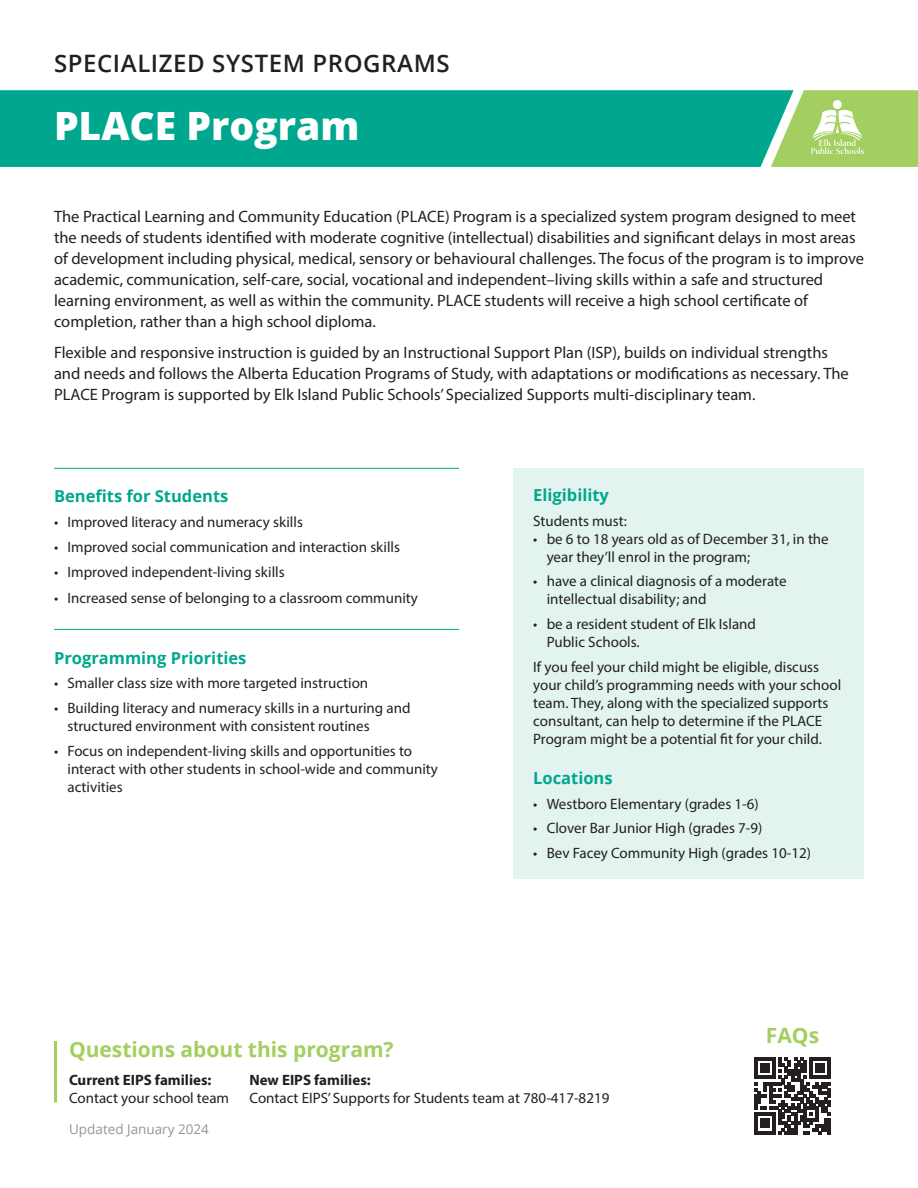
<style>
.page{position:relative;width:918px;height:1188px;background:#fff}
.page>*{position:absolute;margin:0;border:0;box-sizing:border-box;transform-origin:0 0}
.t1{font:800 39px "Open Sans";color:#fff}
.t2{font:600 24px "Open Sans";letter-spacing:.025em;color:#231f20}
.t3{font:700 21px "Open Sans";color:#a2cf5f}
.Intro{font:16.5px/21px "Myriad Pro";color:#231f20}
.Category__line{font:700 16.5px "Open Sans";color:#00a78e}
.Category{font:700 16.5px "Open Sans";color:#00a78e}
.t4{font:15px/18px "Myriad Pro";color:#231f20}
.t5{font:700 15px "Myriad Pro";color:#231f20}
.t6{font:13.5px "Open Sans";color:#939598}
</style>
<div class="page">
<div style="left:0;top:90px;width:771px;height:77px;background:#00a78e"></div>
<svg style="left:771px;top:90px;width:147px;height:77px;background:#a7d378"></svg>
<hr style="left:54px;top:1041px;width:3px;height:32px;background:#a2cf5f">
<hr style="left:54px;top:1073px;width:3px;height:30px;background:#a2cf5f">
<svg style="left:754px;top:1057px;width:77px;height:77px"></svg>
<div style="left:513px;top:468px;width:351px;height:410px;background:#e3f3f0"></div>
<hr style="left:54px;top:468px;width:405px;height:1px;background:#00a78e">
<hr style="left:54px;top:629px;width:405px;height:1px;background:#00a78e">
<h2 class="t2" style="left:54px;top:47px;width:397px">SPECIALIZED SYSTEM PROGRAMS</h2>
<p class="t1" style="left:54px;top:96px;width:307px">PLACE Program</p>
<p class="Intro" style="left:54px;top:205px;width:812px">The Practical Learning and Community Education (PLACE) Program is a specialized system program designed to meet the needs of students identified with moderate cognitive (intellectual) disabilities and significant delays in most areas of development including physical, medical, sensory or behavioural challenges. The focus of the program is to improve academic, communication, self-care, social, vocational and independent–living skills within a safe and structured learning environment, as well as within the community. PLACE students will receive a high school certificate of completion, rather than a high school diploma.</p>
<p class="Intro" style="left:54px;top:342px;width:796px">Flexible and responsive instruction is guided by an Instructional Support Plan (ISP), builds on individual strengths and needs and follows the Alberta Education Programs of Study, with adaptations or modifications as necessary. The<br>PLACE Program is supported by Elk Island Public Schools’ Specialized Supports multi-disciplinary team.</p>
<p class="Category__line" style="left:54px;top:485px;width:176px">Benefits for Students</p>
<p class="t4" style="left:54px;top:513px;width:250px">• Improved literacy and numeracy skills</p>
<p class="t4" style="left:54px;top:538px;width:348px">• Improved social communication and interaction skills</p>
<p class="t4" style="left:54px;top:562px;width:232px">• Improved independent-living skills</p>
<p class="t4" style="left:54px;top:589px;width:366px">• Increased sense of belonging to a classroom community</p>
<p class="Category__line" style="left:54px;top:646px;width:194px">Programming Priorities</p>
<p class="t4" style="left:54px;top:674px;width:316px">• Smaller class size with more targeted instruction</p>
<p class="t4" style="left:68px;top:699px;width:344px;text-indent:-14px">• Building literacy and numeracy skills in a nurturing and structured environment with consistent routines</p>
<p class="t4" style="left:68px;top:742px;width:372px;text-indent:-14px">• Focus on independent-living skills and opportunities to interact with other students in school-wide and community activities</p>
<p class="Category" style="left:533px;top:483px;width:77px">Eligibility</p>
<p class="t4" style="left:533px;top:511px;width:95px">Students must:</p>
<p class="t4" style="left:547px;top:529px;width:284px;text-indent:-14px">• be 6 to 18 years old as of December 31, in the year they’ll enrol in the program;</p>
<p class="t4" style="left:547px;top:572px;width:241px;text-indent:-14px">• have a clinical diagnosis of a moderate intellectual disability; and</p>
<p class="t4" style="left:547px;top:615px;width:211px;text-indent:-14px">• be a resident student of Elk Island<br>Public Schools.</p>
<p class="t4" style="left:533px;top:658px;width:310px">If you feel your child might be eligible, discuss your child’s programming needs with your school team. They, along with the specialized supports consultant, can help to determine if the PLACE Program might be a potential fit for your child.</p>
<p class="Category" style="left:533px;top:766px;width:81px">Locations</p>
<p class="t4" style="left:533px;top:794px;width:227px">• Westboro Elementary (grades 1-6)</p>
<p class="t4" style="left:533px;top:819px;width:231px">• Clover Bar Junior High (grades 7-9)</p>
<p class="t4" style="left:533px;top:844px;width:279px">• Bev Facey Community High (grades 10-12)</p>
<h3 class="t3" style="left:69px;top:1035px;width:326px">Questions about this program?</h3>
<p class="t5" style="left:69px;top:1070px;width:144px">Current EIPS families:</p>
<p class="t4" style="left:69px;top:1088px;width:162px">Contact your school team</p>
<p class="t5" style="left:249px;top:1070px;width:123px">New EIPS families:</p>
<p class="t4" style="left:249px;top:1088px;width:361px">Contact EIPS’ Supports for Students team at 780-417-8219</p>
<p class="t6" style="left:69px;top:1120px;width:141px">Updated January 2024</p>
<h3 class="t3" style="left:766px;top:1020px;width:55px">FAQs</h3>
</div>
